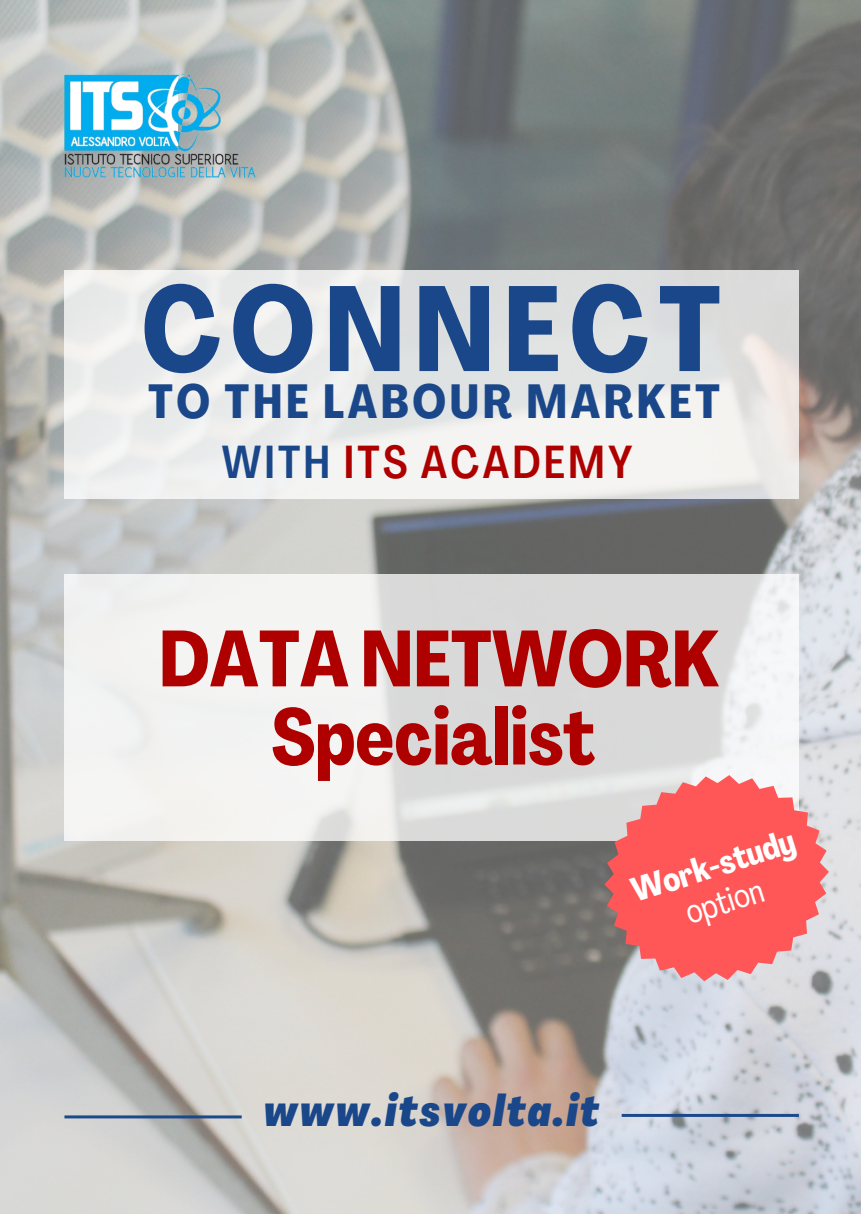
<style>
.page{position:relative;width:861px;height:1214px;background:#fff}
.page>*{position:absolute;margin:0;border:0;box-sizing:border-box;transform-origin:0 0}
.t1{font:700 119.4px "Agrandir Tight";letter-spacing:.075em;color:#1a4789}
.t2{font:700 78.4px "Agrandir Tight";color:#af0000}
.t3{font:700 47.2px "Agrandir Tight";letter-spacing:.075em;color:#1a4789}
.t4{font:500 45.6px "Agrandir Tight";letter-spacing:.07em;color:#af0000}
.t5{font:italic 800 43.6px "Agrandir Tight";letter-spacing:.05em;color:#1a4789}
.t6{font:700 33.4px/37.4px "Agrandir Tight";color:#fff;text-align:center}
.s1{color:#1a4789}
.s2{font-weight:400}
</style>
<div class="page">
<img style="left:0;top:0;width:861px;height:1213px">
<img style="left:64px;top:60px;width:191px;height:135px">
<hr style="left:64px;top:1115px;width:178px;height:3px;background:#1a4789">
<hr style="left:622px;top:1113px;width:177px;height:3px;background:#1a4789">
<svg style="left:64px;top:574px;width:734px;height:266px;fill:#eff0ef"></svg>
<svg style="left:605px;top:775px;width:224px;height:206px;background:#f17878"></svg>
<svg style="left:64px;top:270px;width:734px;height:229px"></svg>
<p class="t1" style="left:142px;top:281px;width:581px">CONNECT</p>
<p class="t3" style="left:148px;top:382px;width:574px">TO THE LABOUR MARKET</p>
<p class="t4" style="left:222px;top:444px;width:412px"><span class="s1">WITH</span> ITS ACADEMY</p>
<p class="t2" style="left:159px;top:627px;width:562px">DATANETWORK</p>
<p class="t2" style="left:271px;top:705px;width:325px">Specialist</p>
<p class="t6" style="left:628px;top:875px;width:172px;rotate:-17deg">Work-study <span class="s2">option</span></p>
<p class="t5" style="left:264px;top:1093px;width:337px">www.itsvolta.it</p>
</div>
